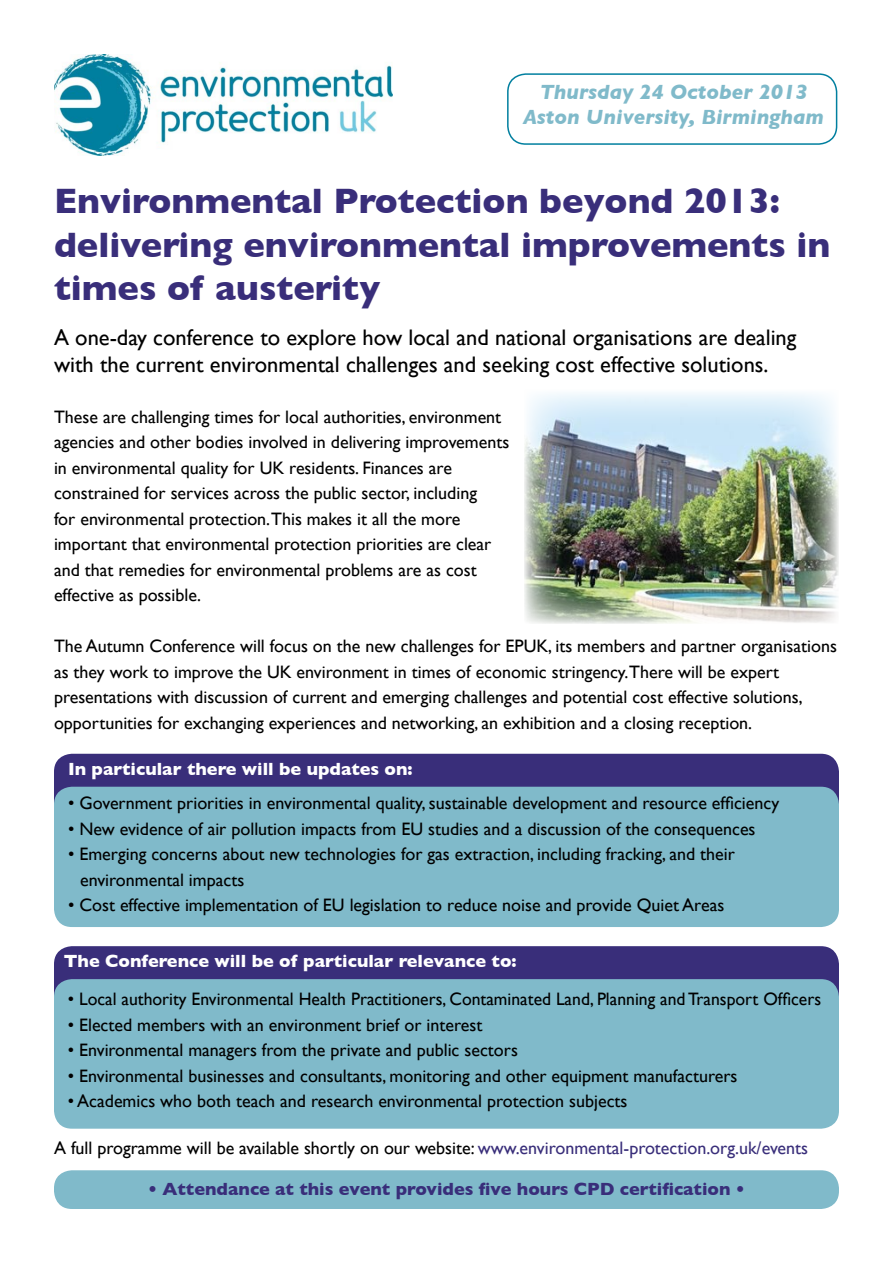
<style>
.page{position:relative;width:893px;height:1263px;background:#fff}
.page>*{position:absolute;margin:0;border:0;box-sizing:border-box;transform-origin:0 0}
.t1{font:700 36px/43.2px "Gill Sans";color:#392e7a}
.t2{font:22.5px/27px "Gill Sans";color:#000}
.t3{font:italic 700 21px "Gill Sans";color:#80baca}
.t4{font:18px/25.5px "Gill Sans";color:#000}
.t5{font:700 18px "Gill Sans";color:#fff}
.t6{font:700 18px "Gill Sans";color:#392e7a}
.s1{color:#392e7a}
</style>
<div class="page">
<div style="left:54px;top:754px;width:785px;height:33px;background:#392e7a"></div>
<img style="left:54px;top:54px;width:338px;height:101px">
<svg style="left:507px;top:73px;width:331px;height:71px"></svg>
<img style="left:524px;top:393px;width:315px;height:231px">
<div style="left:54px;top:787px;width:785px;height:140px;background:#80baca"></div>
<div style="left:54px;top:946px;width:785px;height:33px;background:#392e7a"></div>
<div style="left:54px;top:979px;width:785px;height:150px;background:#80baca"></div>
<div style="left:54px;top:1170px;width:785px;height:39px;background:#80baca"></div>
<p class="t3" style="left:540px;top:80px;width:270px">Thursday 24 October 2013</p>
<p class="t3" style="left:523px;top:105px;width:302px">Aston University, Birmingham</p>
<p class="t1" style="left:54px;top:179px;width:778px">Environmental Protection beyond 2013: delivering environmental improvements in times of austerity</p>
<p class="t2" style="left:54px;top:324px;width:744px">A one-day conference to explore how local and national organisations are dealing with the current environmental challenges and seeking cost effective solutions.</p>
<p class="t4" style="left:54px;top:404px;width:457px">These are challenging times for local authorities, environment agencies and other bodies involved in delivering improvements in environmental quality for UK residents. Finances are constrained for services across the public sector, including<br>for environmental protection.This makes it all the more important that environmental protection priorities are clear and that remedies for environmental problems are as cost effective as possible.</p>
<p class="t4" style="left:54px;top:633px;width:784px">The Autumn Conference will focus on the new challenges for EPUK, its members and partner organisations as they work to improve the UK environment in times of economic stringency.There will be expert presentations with discussion of current and emerging challenges and potential cost effective solutions, opportunities for exchanging experiences and networking, an exhibition and a closing reception.</p>
<p class="t5" style="left:68px;top:758px;width:346px">In particular there will be updates on:</p>
<p class="t4" style="left:68px;top:790px;width:713px">• Government priorities in environmental quality, sustainable development and resource efficiency</p>
<p class="t4" style="left:68px;top:816px;width:689px">• New evidence of air pollution impacts from EU studies and a discussion of the consequences</p>
<p class="t4" style="left:80px;top:841px;width:656px;text-indent:-12px">• Emerging concerns about new technologies for gas extraction, including fracking, and their environmental impacts</p>
<p class="t4" style="left:68px;top:892px;width:658px">• Cost effective implementation of EU legislation to reduce noise and provide Quiet Areas</p>
<p class="t5" style="left:64px;top:950px;width:454px">The Conference will be of particular relevance to:</p>
<p class="t4" style="left:68px;top:986px;width:755px">• Local authority Environmental Health Practitioners, Contaminated Land, Planning and Transport Officers</p>
<p class="t4" style="left:68px;top:1012px;width:416px">• Elected members with an environment brief or interest</p>
<p class="t4" style="left:68px;top:1037px;width:452px">• Environmental managers from the private and public sectors</p>
<p class="t4" style="left:68px;top:1063px;width:671px">• Environmental businesses and consultants, monitoring and other equipment manufacturers</p>
<p class="t4" style="left:68px;top:1088px;width:561px">• Academics who both teach and research environmental protection subjects</p>
<p class="t4" style="left:54px;top:1135px;width:756px">A full programme will be available shortly on our website: <span class="s1">www.environmental-protection.org.uk/events</span></p>
<p class="t6" style="left:148px;top:1178px;width:598px">• Attendance at this event provides five hours CPD certification •</p>
</div>
